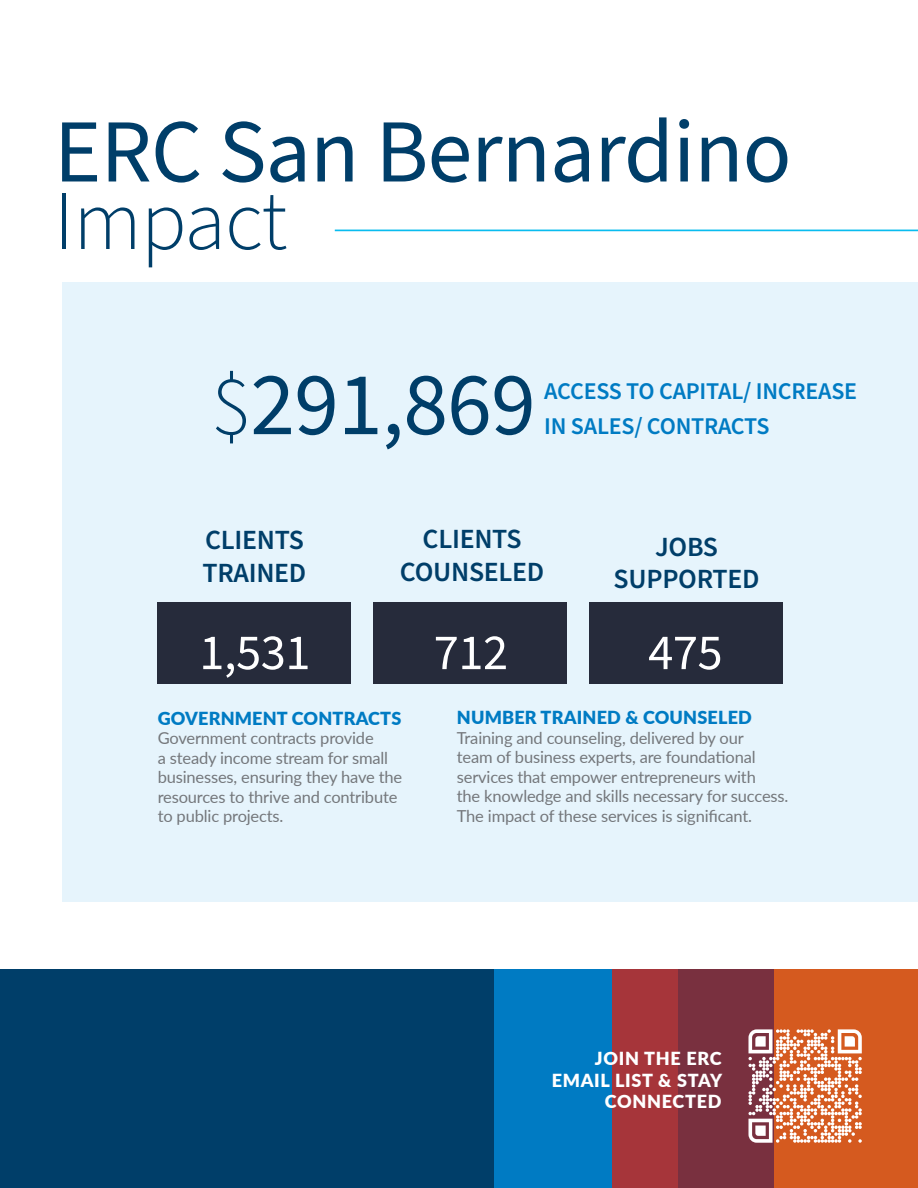
<style>
.page{position:relative;width:918px;height:1188px;background:#fff}
.page>*{position:absolute;margin:0;border:0;box-sizing:border-box;transform-origin:0 0}
.t1{font:90px "Source Sans Pro";letter-spacing:-.01em;color:#003e69}
.t2{font:300 84.3px "Source Sans Pro";letter-spacing:-.01em;color:#003e69}
.t3{font:50.55px "Source Sans Pro";letter-spacing:-.01em;color:#fff}
.t4{font:600 27.75px/32.4px "Source Sans Pro";letter-spacing:-.01em;color:#003e69;text-align:center}
.t5{font:600 24px/34.5px "Source Sans Pro";letter-spacing:-.01em;color:#007bc3}
.t6{font:900 18px "Lato";letter-spacing:.01em;color:#007bc3}
.t7{font:900 18px/21.6px "Lato";letter-spacing:.04em;color:#fff;text-align:right}
.t8{font:16.5px/19.5px "Lato";letter-spacing:-.01em;color:#74777b}
.s1{font-weight:300;font-size:84.3px}
</style>
<div class="page">
<div style="left:63px;top:282px;width:855px;height:620px;background:#e6f4fc"></div>
<div style="left:157px;top:603px;width:194px;height:81px;background:#262b3b"></div>
<div style="left:373px;top:603px;width:194px;height:81px;background:#262b3b"></div>
<div style="left:590px;top:603px;width:193px;height:81px;background:#262b3b"></div>
<hr style="left:335px;top:230px;width:583px;height:1px;background:#09bcef">
<div style="left:606px;top:970px;width:312px;height:218px;background:#d55a1f"></div>
<div style="left:488px;top:970px;width:132px;height:218px;background:#007bc3"></div>
<div style="left:644px;top:970px;width:130px;height:218px;background:#79303f"></div>
<div style="left:0;top:970px;width:494px;height:218px;background:#003e69"></div>
<div style="left:612px;top:970px;width:65px;height:218px;background:#a6353a"></div>
<svg style="left:748px;top:1029px;width:114px;height:114px"></svg>
<h1 class="t1" style="left:54px;top:91px;width:739px">ERC San Bernardino</h1>
<h2 class="t2" style="left:54px;top:165px;width:235px">Impact</h2>
<h1 class="t1" style="left:211px;top:344px;width:326px"><span class="s1">$</span>291,869</h1>
<h3 class="t5" style="left:544px;top:375px;width:314px">ACCESS TO CAPITAL/ INCREASE<br>IN SALES/ CONTRACTS</h3>
<h3 class="t4" style="left:203px;top:525px;width:105px;text-align:left">CLIENTS<br>TRAINED</h3>
<h3 class="t4" style="left:400px;top:524px;width:146px">CLIENTS<br>COUNSELED</h3>
<h3 class="t4" style="left:614px;top:531px;width:147px">JOBS<br>SUPPORTED</h3>
<h3 class="t3" style="left:199px;top:619px;width:113px">1,531</h3>
<h3 class="t3" style="left:434px;top:619px;width:76px">712</h3>
<h3 class="t3" style="left:648px;top:619px;width:76px">475</h3>
<p class="t6" style="left:158px;top:704px;width:245px">GOVERNMENT CONTRACTS</p>
<p class="t8" style="left:158px;top:728px;width:246px">Government contracts provide<br>a steady income stream for small businesses, ensuring they have the resources to thrive and contribute to public projects.</p>
<p class="t6" style="left:457px;top:704px;width:297px">NUMBER TRAINED &amp; COUNSELED</p>
<p class="t8" style="left:457px;top:727px;width:333px">Training and counseling, delivered by our<br>team of business experts, are foundational services that empower entrepreneurs with<br>the knowledge and skills necessary for success.<br>The impact of these services is significant.</p>
<p class="t7" style="left:552px;top:1047px;width:172px">JOIN THE ERC<br>EMAIL LIST &amp; STAY<br>CONNECTED</p>
</div>
